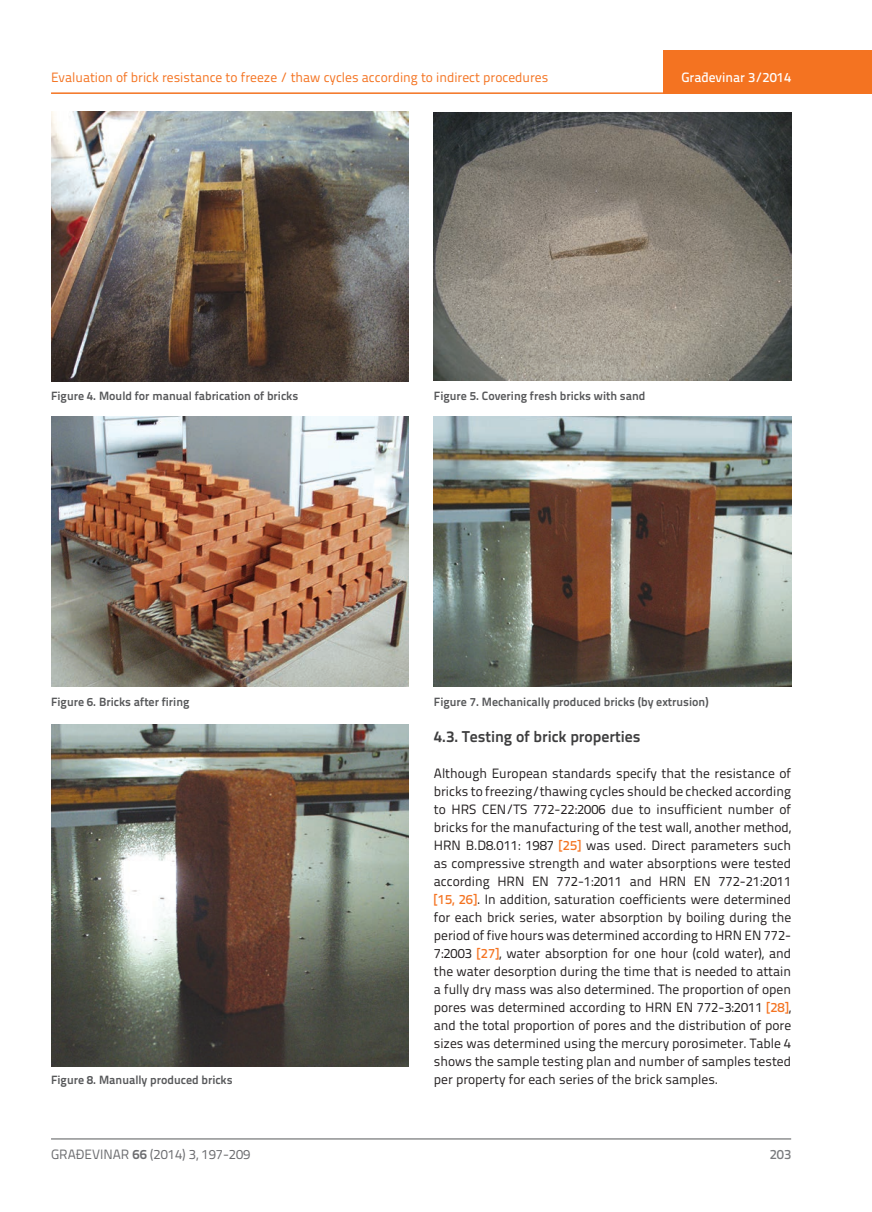
<style>
.page{position:relative;width:872px;height:1212px;background:#fff}
.page>*{position:absolute;margin:0;border:0;box-sizing:border-box;transform-origin:0 0}
.t1{font:700 15.75px "Titillium Text 22 L";color:#3e3e3f}
.t2{font:13.5px/18px "Titillium Text 22 L";color:#231f20;text-align:justify}
.t3{font:13.5px "Titillium Text 22 L";color:#f47321}
.t4{font:13.5px "Titillium Text 22 L";color:#6c6d70}
.t5{font:500 13.5px "Titillium Text 22 L";color:#fff}
.t6{font:500 13.5px "Titillium Text 22 L";color:#787a7d}
.t7{font:700 12px "Titillium Text 22 L";color:#57585a}
.s1{font-weight:500;color:#f47321}
.s2{font-weight:700}
</style>
<div class="page">
<hr style="left:51px;top:92px;width:821px;height:2px;background:#f47321">
<div style="left:663px;top:50px;width:209px;height:44px;background:#f47321"></div>
<hr style="left:51px;top:1139px;width:740px;height:1px;background:#57585a">
<img style="left:51px;top:112px;width:357px;height:270px">
<img style="left:434px;top:113px;width:357px;height:268px">
<img style="left:51px;top:416px;width:357px;height:270px">
<img style="left:434px;top:416px;width:357px;height:270px">
<img style="left:51px;top:724px;width:357px;height:342px">
<p class="t3" style="left:51px;top:68px;width:499px">Evaluation of brick resistance to freeze / thaw cycles according to indirect procedures</p>
<p class="t5" style="left:681px;top:67px;width:111px">Građevinar 3/2014</p>
<p class="t7" style="left:51px;top:386px;width:249px">Figure 4. Mould for manual fabrication of bricks</p>
<p class="t7" style="left:434px;top:386px;width:213px">Figure 5. Covering fresh bricks with sand</p>
<p class="t7" style="left:51px;top:692px;width:140px">Figure 6. Bricks after firing</p>
<p class="t7" style="left:434px;top:692px;width:276px">Figure 7. Mechanically produced bricks (by extrusion)</p>
<p class="t7" style="left:51px;top:1071px;width:183px">Figure 8. Manually produced bricks</p>
<p class="t1" style="left:434px;top:724px;width:208px">4.3. Testing of brick properties</p>
<p class="t2" style="left:434px;top:764px;width:359px">Although European standards specify that the resistance of bricks to freezing/thawing cycles should be checked according to HRS CEN/TS 772-22:2006 due to insufficient number of bricks for the manufacturing of the test wall, another method, HRN B.D8.011: 1987 <span class="s1">[25]</span> was used. Direct parameters such as compressive strength and water absorptions were tested according HRN EN 772-1:2011 and HRN EN 772-21:2011 <span class="s1">[15, 26]</span>. In addition, saturation coefficients were determined for each brick series, water absorption by boiling during the period of five hours was determined according to HRN EN 772- 7:2003 <span class="s1">[27]</span>, water absorption for one hour (cold water), and the water desorption during the time that is needed to attain a fully dry mass was also determined. The proportion of open pores was determined according to HRN EN 772-3:2011 <span class="s1">[28]</span>, and the total proportion of pores and the distribution of pore sizes was determined using the mercury porosimeter. Table 4 shows the sample testing plan and number of samples tested per property for each series of the brick samples.</p>
<p class="t4" style="left:51px;top:1144px;width:201px">GRAĐEVINAR <span class="s2">66</span> (2014) 3, 197-209</p>
<p class="t6" style="left:769px;top:1144px;width:23px">203</p>
</div>
